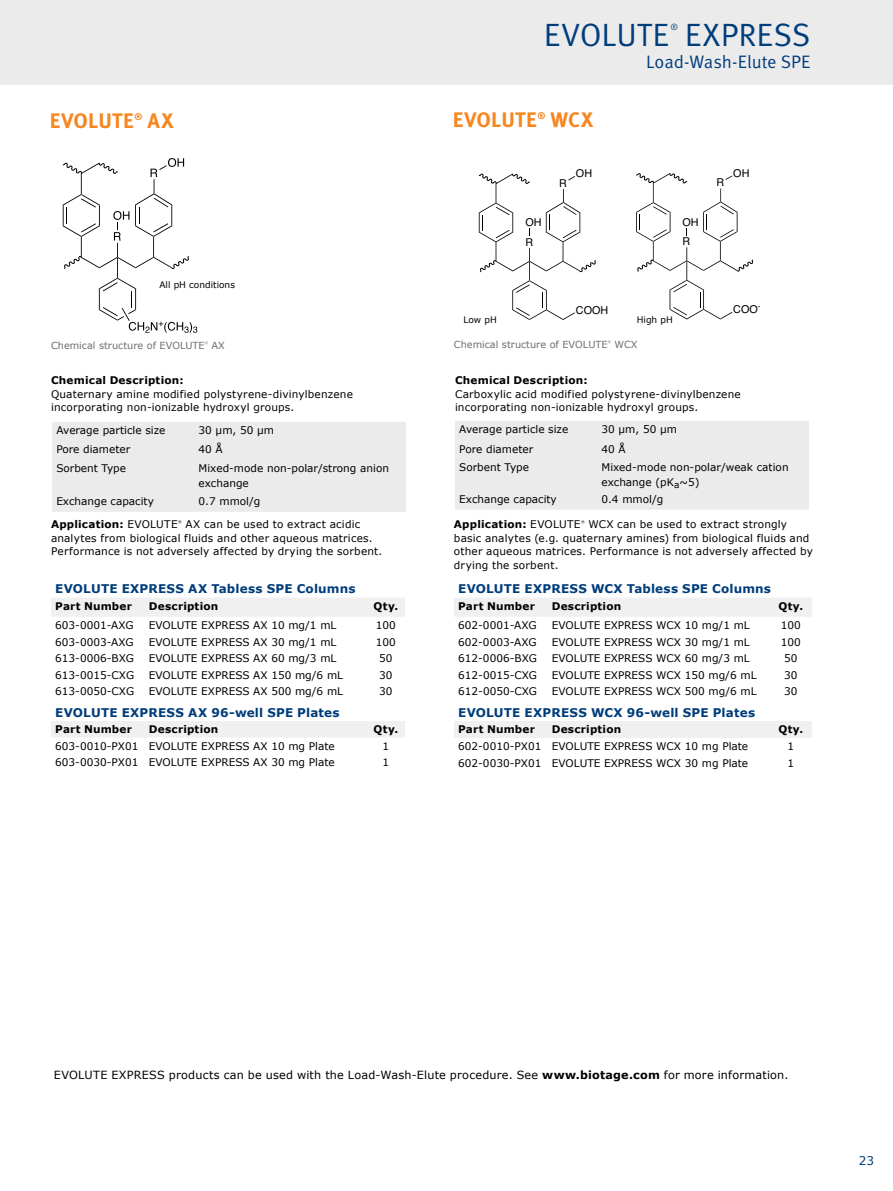
<style>
.page{position:relative;width:893px;height:1191px;background:#fff}
.page>*{position:absolute;margin:0;border:0;box-sizing:border-box;transform-origin:0 0}
.t1{font:32.25px "Meta OT Norm";color:#003d7b}
.t2{font:700 21px "Meta OT";letter-spacing:.01em;color:#f6861f}
.t3{font:18px "Meta OT Norm";letter-spacing:-.005em;color:#003d7b}
.t4{font:700 12px "Verdana";letter-spacing:.015em;color:#003d7b}
.t5{font:12px "Verdana";color:#003d7b}
.t6{font:11.25px "Verdana";letter-spacing:.015em;color:#000}
.t7{font:10.8px "Helvetica";color:#000}
.t8{font:10.5px/13.5px "Verdana";color:#000}
.t9{font:10.5px/13.5px "Verdana";letter-spacing:.02em;color:#000}
.t10{font:700 10.5px "Verdana";letter-spacing:.02em;color:#000}
.t11{font:9.75px "Verdana";color:#6d6e71}
.t12{font:9px "Verdana";color:#000}
.t13{font:8.7px "Meta OT Norm";color:#003d7b}
.t14{font:3.6px "Verdana";color:#000}
.t15{font:3.45px "Verdana";color:#6d6e71}
.s1{font-weight:400}
.s2{font-weight:700}
</style>
<div class="page">
<div style="left:0;top:0;width:893px;height:85px;background:#ebebec"></div>
<svg style="left:63px;top:158px;width:134px;height:175px"></svg>
<svg style="left:636px;top:173px;width:117px;height:146px"></svg>
<svg style="left:479px;top:173px;width:117px;height:147px"></svg>
<div style="left:455px;top:421px;width:354px;height:88px;background:#ebebec"></div>
<div style="left:52px;top:422px;width:354px;height:90px;background:#ebebec"></div>
<svg style="left:51px;top:598px;width:354px;height:139px"></svg>
<svg style="left:454px;top:598px;width:358px;height:140px"></svg>
<h1 class="t1" style="left:544px;top:16px;width:127px">EVOLUTE</h1>
<p class="t13" style="left:670px;top:22px;width:9px">®</p>
<h1 class="t1" style="left:685px;top:16px;width:127px">EXPRESS</h1>
<h3 class="t3" style="left:646px;top:52px;width:166px">Load-Wash-Elute SPE</h3>
<h2 class="t2" style="left:50px;top:108px;width:125px">EVOLUTE<sup>®</sup> AX</h2>
<h2 class="t2" style="left:453px;top:107px;width:142px">EVOLUTE<sup>®</sup> WCX</h2>
<p class="t12" style="left:159px;top:279px;width:77px">All pH conditions</p>
<p class="t7" style="left:525px;top:214px;width:18px">OH</p>
<p class="t7" style="left:525px;top:234px;width:9px">R</p>
<p class="t7" style="left:559px;top:175px;width:9px">R</p>
<p class="t7" style="left:576px;top:165px;width:18px">OH</p>
<p class="t7" style="left:683px;top:214px;width:18px">OH</p>
<p class="t7" style="left:683px;top:233px;width:9px">R</p>
<p class="t7" style="left:576px;top:302px;width:34px">COOH</p>
<p class="t12" style="left:463px;top:314px;width:35px">Low pH</p>
<p class="t12" style="left:637px;top:314px;width:38px">High pH</p>
<p class="t7" style="left:716px;top:174px;width:9px">R</p>
<p class="t7" style="left:733px;top:165px;width:18px">OH</p>
<p class="t7" style="left:733px;top:301px;width:29px">COO<sup>-</sup></p>
<p class="t11" style="left:51px;top:339px;width:155px">Chemical structure of EVOLUTE</p>
<p class="t15" style="left:205px;top:341px;width:5px">®</p>
<p class="t11" style="left:212px;top:339px;width:15px">AX</p>
<p class="t11" style="left:454px;top:339px;width:155px">Chemical structure of EVOLUTE</p>
<p class="t15" style="left:608px;top:340px;width:5px">®</p>
<p class="t11" style="left:614px;top:339px;width:25px">WCX</p>
<p class="t10" style="left:51px;top:374px;width:134px">Chemical Description:</p>
<p class="t8" style="left:51px;top:387px;width:303px">Quaternary amine modified polystyrene-divinylbenzene incorporating non-ionizable hydroxyl groups.</p>
<p class="t10" style="left:455px;top:374px;width:134px">Chemical Description:</p>
<p class="t8" style="left:455px;top:387px;width:287px">Carboxylic acid modified polystyrene-divinylbenzene incorporating non-ionizable hydroxyl groups.</p>
<p class="t8" style="left:56px;top:424px;width:111px">Average particle size</p>
<p class="t8" style="left:199px;top:424px;width:77px">30 µm, 50 µm</p>
<p class="t8" style="left:56px;top:443px;width:75px">Pore diameter</p>
<p class="t8" style="left:199px;top:443px;width:26px">40 Å</p>
<p class="t8" style="left:56px;top:461px;width:71px">Sorbent Type</p>
<p class="t8" style="left:199px;top:460px;width:192px;line-height:15px">Mixed-mode non-polar/strong anion exchange</p>
<p class="t8" style="left:56px;top:494px;width:99px">Exchange capacity</p>
<p class="t8" style="left:199px;top:494px;width:63px">0.7 mmol/g</p>
<p class="t8" style="left:459px;top:423px;width:111px">Average particle size</p>
<p class="t8" style="left:601px;top:423px;width:77px">30 µm, 50 µm</p>
<p class="t8" style="left:459px;top:442px;width:75px">Pore diameter</p>
<p class="t8" style="left:601px;top:442px;width:26px">40 Å</p>
<p class="t8" style="left:459px;top:460px;width:71px">Sorbent Type</p>
<p class="t8" style="left:601px;top:460px;width:189px;line-height:15px">Mixed-mode non-polar/weak cation exchange (pK<sub>a</sub>~5)</p>
<p class="t8" style="left:459px;top:492px;width:99px">Exchange capacity</p>
<p class="t8" style="left:601px;top:492px;width:63px">0.4 mmol/g</p>
<p class="t9" style="left:51px;top:518px;width:333px;text-indent:134px">AX can be used to extract acidic analytes from biological fluids and other aqueous matrices.<br>Performance is not adversely affected by drying the sorbent.</p>
<p class="t10" style="left:454px;top:518px;width:128px">Application: <span class="s1">EVOLUTE</span></p>
<p class="t14" style="left:581px;top:519px;width:5px">®</p>
<p class="t9" style="left:454px;top:518px;width:360px;text-indent:134px">WCX can be used to extract strongly basic analytes (e.g. quaternary amines) from biological fluids and other aqueous matrices. Performance is not adversely affected by drying the sorbent.</p>
<p class="t10" style="left:51px;top:518px;width:128px">Application: <span class="s1">EVOLUTE</span></p>
<p class="t14" style="left:178px;top:519px;width:5px">®</p>
<p class="t4" style="left:55px;top:581px;width:302px">EVOLUTE EXPRESS AX Tabless SPE Columns</p>
<p class="t10" style="left:55px;top:599px;width:78px">Part Number</p>
<p class="t10" style="left:149px;top:599px;width:71px">Description</p>
<p class="t10" style="left:374px;top:599px;width:26px">Qty.</p>
<p class="t8" style="left:55px;top:618px;width:80px">603-0001-AXG</p>
<p class="t8" style="left:149px;top:618px;width:189px">EVOLUTE EXPRESS AX 10 mg/1 mL</p>
<p class="t8" style="left:376px;top:618px;width:22px">100</p>
<p class="t8" style="left:55px;top:635px;width:80px">603-0003-AXG</p>
<p class="t8" style="left:149px;top:635px;width:189px">EVOLUTE EXPRESS AX 30 mg/1 mL</p>
<p class="t8" style="left:376px;top:635px;width:22px">100</p>
<p class="t8" style="left:55px;top:652px;width:80px">613-0006-BXG</p>
<p class="t8" style="left:149px;top:652px;width:189px">EVOLUTE EXPRESS AX 60 mg/3 mL</p>
<p class="t8" style="left:379px;top:652px;width:15px">50</p>
<p class="t8" style="left:55px;top:668px;width:80px">613-0015-CXG</p>
<p class="t8" style="left:149px;top:668px;width:196px">EVOLUTE EXPRESS AX 150 mg/6 mL</p>
<p class="t8" style="left:379px;top:668px;width:15px">30</p>
<p class="t8" style="left:55px;top:685px;width:80px">613-0050-CXG</p>
<p class="t8" style="left:149px;top:685px;width:196px">EVOLUTE EXPRESS AX 500 mg/6 mL</p>
<p class="t8" style="left:379px;top:685px;width:15px">30</p>
<p class="t4" style="left:55px;top:704px;width:286px">EVOLUTE EXPRESS AX 96-well SPE Plates</p>
<p class="t10" style="left:55px;top:722px;width:78px">Part Number</p>
<p class="t10" style="left:149px;top:722px;width:71px">Description</p>
<p class="t10" style="left:374px;top:722px;width:26px">Qty.</p>
<p class="t8" style="left:55px;top:739px;width:281px">603-0010-PX01 EVOLUTE EXPRESS AX 10 mg Plate</p>
<p class="t8" style="left:383px;top:739px;width:8px">1</p>
<p class="t8" style="left:55px;top:756px;width:281px">603-0030-PX01 EVOLUTE EXPRESS AX 30 mg Plate</p>
<p class="t8" style="left:383px;top:756px;width:8px">1</p>
<p class="t4" style="left:458px;top:581px;width:314px">EVOLUTE EXPRESS WCX Tabless SPE Columns</p>
<p class="t10" style="left:458px;top:599px;width:78px">Part Number</p>
<p class="t10" style="left:552px;top:599px;width:71px">Description</p>
<p class="t10" style="left:778px;top:599px;width:26px">Qty.</p>
<p class="t8" style="left:458px;top:618px;width:80px">602-0001-AXG</p>
<p class="t8" style="left:552px;top:618px;width:200px">EVOLUTE EXPRESS WCX 10 mg/1 mL</p>
<p class="t8" style="left:781px;top:618px;width:22px">100</p>
<p class="t8" style="left:458px;top:635px;width:80px">602-0003-AXG</p>
<p class="t8" style="left:552px;top:635px;width:200px">EVOLUTE EXPRESS WCX 30 mg/1 mL</p>
<p class="t8" style="left:781px;top:635px;width:22px">100</p>
<p class="t8" style="left:458px;top:652px;width:80px">612-0006-BXG</p>
<p class="t8" style="left:552px;top:652px;width:200px">EVOLUTE EXPRESS WCX 60 mg/3 mL</p>
<p class="t8" style="left:784px;top:652px;width:15px">50</p>
<p class="t8" style="left:458px;top:668px;width:80px">612-0015-CXG</p>
<p class="t8" style="left:552px;top:668px;width:206px">EVOLUTE EXPRESS WCX 150 mg/6 mL</p>
<p class="t8" style="left:784px;top:668px;width:15px">30</p>
<p class="t8" style="left:458px;top:685px;width:80px">612-0050-CXG</p>
<p class="t8" style="left:552px;top:685px;width:206px">EVOLUTE EXPRESS WCX 500 mg/6 mL</p>
<p class="t8" style="left:784px;top:685px;width:15px">30</p>
<p class="t4" style="left:458px;top:704px;width:298px">EVOLUTE EXPRESS WCX 96-well SPE Plates</p>
<p class="t10" style="left:458px;top:722px;width:78px">Part Number</p>
<p class="t10" style="left:552px;top:722px;width:71px">Description</p>
<p class="t10" style="left:778px;top:722px;width:26px">Qty.</p>
<p class="t8" style="left:458px;top:740px;width:292px">602-0010-PX01 EVOLUTE EXPRESS WCX 10 mg Plate</p>
<p class="t8" style="left:787px;top:740px;width:8px">1</p>
<p class="t8" style="left:458px;top:757px;width:292px">602-0030-PX01 EVOLUTE EXPRESS WCX 30 mg Plate</p>
<p class="t8" style="left:787px;top:757px;width:8px">1</p>
<p class="t6" style="left:54px;top:1068px;width:736px">EVOLUTE EXPRESS products can be used with the Load-Wash-Elute procedure. See <span class="s2">www.biotage.com</span> for more information.</p>
<p class="t5" style="left:859px;top:1153px;width:17px">23</p>
</div>
